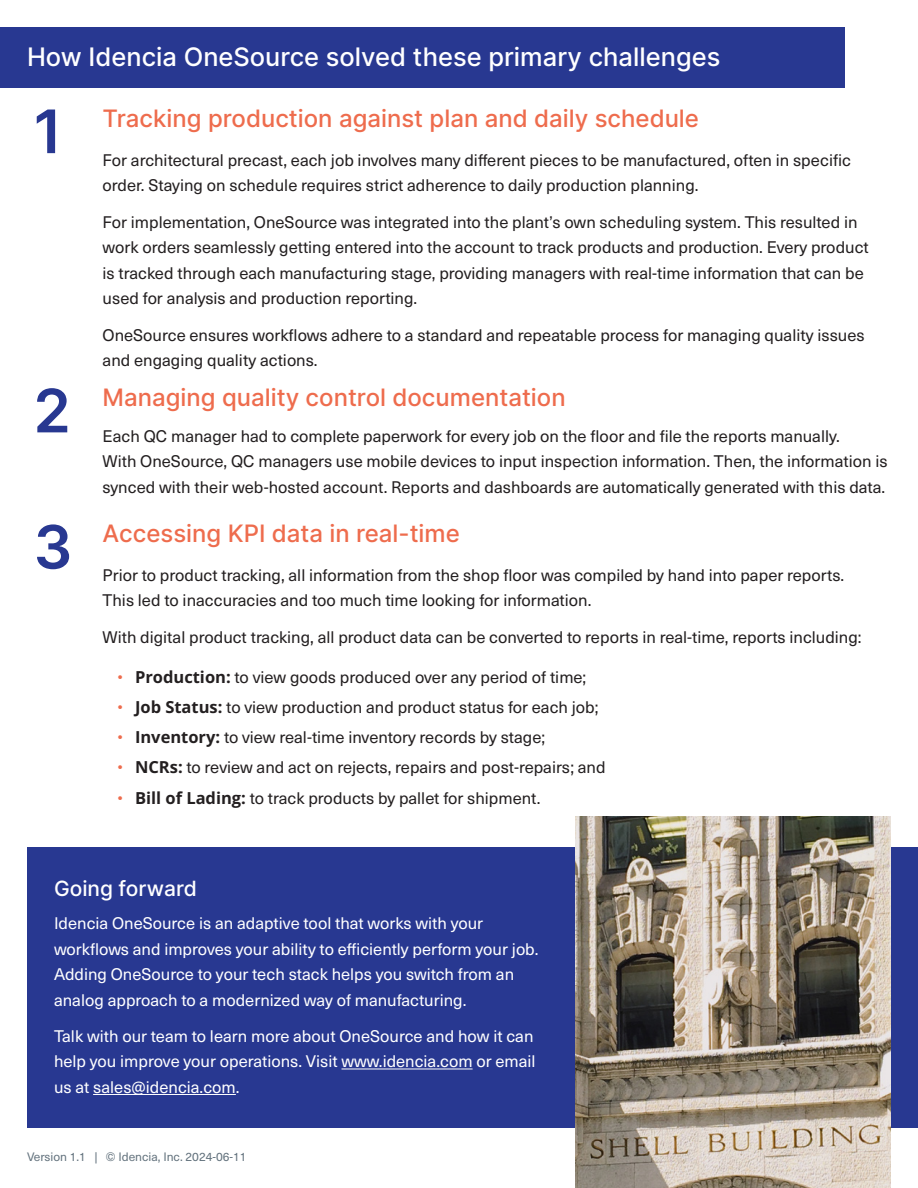
<style>
.page{position:relative;width:918px;height:1188px;background:#fff}
.page>*{position:absolute;margin:0;border:0;box-sizing:border-box;transform-origin:0 0}
.Header_2{font:25.5px "Inter";color:#fff}
.Header_3{font:24px "Inter";color:#ee6c4d}
.Body{font:24px "Inter";color:#ee6c4d}
.Header_4{font:21px "Inter";color:#fff}
.Body-2{font:16.5px/25.5px "Neue Haas Unica W1 G";color:#231f20}
.Body-3{font:16.5px/25.5px "Neue Haas Unica W1 G";color:#fff}
.t1{font:12px "Neue Haas Unica W1 G";color:#64737e}
.s1{color:#ee6c4d}
.s2{font-family:"Open Sans";font-weight:700}
</style>
<div class="page">
<div style="left:27px;top:847px;width:891px;height:281px;background:#283891"></div>
<hr style="left:342px;top:1069px;width:131px;height:1px;background:#fff">
<hr style="left:93px;top:1094px;width:143px;height:1px;background:#fff">
<img style="left:576px;top:816px;width:315px;height:372px">
<div style="left:0;top:27px;width:845px;height:60px;background:#283891"></div>
<svg style="left:37px;top:110px;width:18px;height:43px"></svg>
<svg style="left:37px;top:388px;width:30px;height:44px"></svg>
<svg style="left:37px;top:524px;width:32px;height:45px"></svg>
<p class="Header_2" style="left:27px;top:38px;width:695px">How Idencia OneSource solved these primary challenges</p>
<p class="Header_3" style="left:103px;top:101px;width:598px">Tracking production against plan and daily schedule</p>
<p class="Body-2" style="left:103px;top:146px;width:750px">For architectural precast, each job involves many different pieces to be manufactured, often in specific order. Staying on schedule requires strict adherence to daily production planning.</p>
<p class="Body-2" style="left:103px;top:208px;width:768px">For implementation, OneSource was integrated into the plant’s own scheduling system. This resulted in work orders seamlessly getting entered into the account to track products and production. Every product is tracked through each manufacturing stage, providing managers with real-time information that can be used for analysis and production reporting.</p>
<p class="Body-2" style="left:103px;top:321px;width:764px">OneSource ensures workflows adhere to a standard and repeatable process for managing quality issues and engaging quality actions.</p>
<p class="Body" style="left:103px;top:379px;width:465px">Managing quality control documentation</p>
<p class="Body-2" style="left:103px;top:422px;width:786px">Each QC manager had to complete paperwork for every job on the floor and file the reports manually.<br>With OneSource, QC managers use mobile devices to input inspection information. Then, the information is synced with their web-hosted account. Reports and dashboards are automatically generated with this data.</p>
<p class="Header_3" style="left:103px;top:516px;width:359px">Accessing KPI data in real-time</p>
<p class="Body-2" style="left:103px;top:561px;width:743px">Prior to product tracking, all information from the shop floor was compiled by hand into paper reports.<br>This led to inaccuracies and too much time looking for information.</p>
<p class="Body-2" style="left:103px;top:623px;width:761px">With digital product tracking, all product data can be converted to reports in real-time, reports including:</p>
<p class="Body-2" style="left:118px;top:663px;width:470px"><span class="s1">•</span> <span class="s2">Production:</span> to view goods produced over any period of time;</p>
<p class="Body-2" style="left:118px;top:693px;width:482px"><span class="s1">•</span> <span class="s2">Job Status:</span> to view production and product status for each job;</p>
<p class="Body-2" style="left:118px;top:724px;width:429px"><span class="s1">•</span> <span class="s2">Inventory:</span> to view real-time inventory records by stage;</p>
<p class="Body-2" style="left:118px;top:754px;width:490px"><span class="s1">•</span> <span class="s2">NCRs:</span> to review and act on rejects, repairs and post-repairs; and</p>
<p class="Body-2" style="left:118px;top:784px;width:424px"><span class="s1">•</span> <span class="s2">Bill of Lading:</span> to track products by pallet for shipment.</p>
<p class="Header_4" style="left:54px;top:873px;width:144px">Going forward</p>
<p class="Body-3" style="left:54px;top:910px;width:486px">Idencia OneSource is an adaptive tool that works with your workflows and improves your ability to efficiently perform your job.<br>Adding OneSource to your tech stack helps you switch from an analog approach to a modernized way of manufacturing.</p>
<p class="Body-3" style="left:54px;top:1022px;width:483px">Talk with our team to learn more about OneSource and how it can help you improve your operations. Visit www.idencia.com or email us at sales@idencia.com.</p>
<p class="t1" style="left:27px;top:1148px;width:221px">Version 1.1 | © Idencia, Inc. 2024-06-11</p>
</div>
